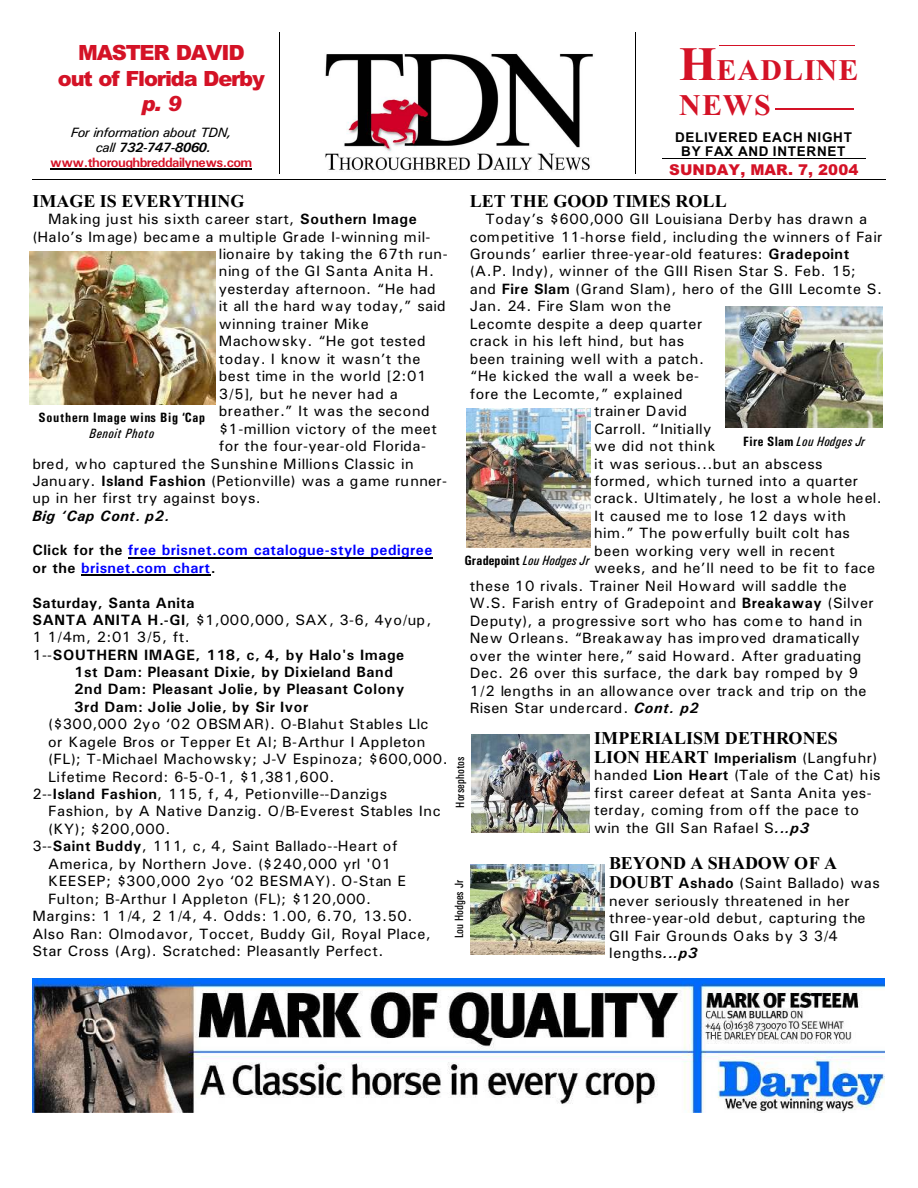
<style>
.page{position:relative;width:918px;height:1188px;background:#fff}
.page>*{position:absolute;margin:0;border:0;box-sizing:border-box;transform-origin:0 0}
.t1{font:700 30px/34.5px "Times New Roman";letter-spacing:.035em;color:#d41226}
.t2{font:900 21px/25.2px "Arial";letter-spacing:-.055em;color:#d41226;text-align:center}
.t3{font:italic 900 21px "Arial";color:#d41226}
.t4{font:700 18px "Times New Roman";letter-spacing:.005em;color:#000}
.t5{font:15px/17.4px "Univers";letter-spacing:.03em;color:#000}
.t6{font:15px "Univers";letter-spacing:.01em;color:#000}
.t7{font:700 15px "Univers";letter-spacing:.04em;color:#000}
.t8{font:700 15px/17.2px "Univers";letter-spacing:.03em;color:#00f}
.t9{font:15px "Univers";letter-spacing:.055em;color:#000}
.t10{font:900 15px "Arial";letter-spacing:.005em;color:#d41226}
.t11{font:italic 700 15px "Univers";letter-spacing:.035em;color:#000}
.t12{font:700 13.5px/15px "Univers";letter-spacing:-.04em;color:#d41226;text-align:center}
.t13{font:700 13.5px/13.8px "Arial";letter-spacing:.055em;color:#000;text-align:center}
.t14{font:italic 13.5px "Univers Condensed";letter-spacing:.035em;color:#000}
.t15{font:700 13.5px "Univers Condensed";letter-spacing:.055em;color:#000}
.t16{font:italic 13.5px "Univers Condensed";letter-spacing:.005em;color:#000}
.t17{font:12px "Univers Condensed";color:#000}
.s1{font-size:48px}
.s2{font-weight:400;font-style:italic;color:#000}
.s3{font-style:italic;color:#000}
.s4{font-weight:700}
.s5{color:#000}
.s6{font-weight:400}
.s7{font-weight:700;font-style:italic}
.s8{font-family:"Times New Roman";font-weight:700;font-size:18px}
.s9{font-weight:700;font-style:normal}
</style>
<div class="page">
<img style="left:325px;top:53px;width:268px;height:118px">
<hr style="left:50px;top:169px;width:201px;height:1px;background:#000">
<hr style="left:662px;top:158px;width:204px;height:1px;background:#000">
<hr style="left:719px;top:45px;width:136px;height:1px;background:#d41226">
<hr style="left:776px;top:109px;width:78px;height:1px;background:#d41226">
<hr style="left:32px;top:179px;width:853px;height:1px;background:#000">
<hr style="left:280px;top:32px;width:1px;height:142px;background:#000">
<hr style="left:635px;top:32px;width:1px;height:142px;background:#000">
<img style="left:32px;top:979px;width:852px;height:133px">
<img style="left:29px;top:251px;width:186px;height:153px">
<img style="left:471px;top:865px;width:133px;height:90px">
<img style="left:466px;top:408px;width:125px;height:140px">
<img style="left:725px;top:306px;width:158px;height:122px">
<img style="left:471px;top:735px;width:119px;height:97px">
<hr style="left:128px;top:557px;width:304px;height:1px;background:#000">
<hr style="left:81px;top:574px;width:130px;height:1px;background:#000">
<h2 class="t2" style="left:58px;top:43px;width:208px">MASTER DAVID<br>out of Florida Derby</h2>
<h2 class="t3" style="left:142px;top:95px;width:41px">p. 9</h2>
<h1 class="t1" style="left:679px;top:56px;width:181px"><span class="s1">H</span>EADLINE<br>NEWS</h1>
<p class="t12" style="left:50px;top:126px;width:204px"><span class="s2">For information about TDN,<br>call</span> <span class="s3">732-747-8060. </span>www.thoroughbreddailynews.com</p>
<p class="t13" style="left:675px;top:132px;width:178px">DELIVERED EACH NIGHT<br>BY FAX AND INTERNET</p>
<p class="t10" style="left:669px;top:165px;width:191px">SUNDAY, MAR. 7, 2004</p>
<p class="t4" style="left:32px;top:195px;width:214px">IMAGE IS EVERYTHING</p>
<p class="t5" style="left:48px;top:212px;width:370px">Making just his sixth career start, <span class="s4">Southern Image</span></p>
<p class="t6" style="left:32px;top:231px;width:400px">(Halo’s Image) became a multiple Grade I-winning mil-</p>
<p class="t5" style="left:219px;top:246px;width:231px">lionaire by taking the 67th run-</p>
<p class="t9" style="left:219px;top:266px;width:217px">ning of the GI Santa Anita H.</p>
<p class="t5" style="left:219px;top:281px;width:219px">yesterday afternoon. “He had</p>
<p class="t6" style="left:219px;top:301px;width:229px">it all the hard way today,” said</p>
<p class="t5" style="left:219px;top:316px;width:152px">winning trainer Mike</p>
<p class="t5" style="left:219px;top:334px;width:208px">Machowsky. “He got tested</p>
<p class="t5" style="left:219px;top:351px;width:203px">today. I know it wasn’t the</p>
<p class="t5" style="left:219px;top:369px;width:209px">best time in the world [2:01</p>
<p class="t5" style="left:219px;top:386px;width:181px">3/5], but he never had a</p>
<p class="t5" style="left:219px;top:404px;width:213px">breather.” It was the second</p>
<p class="t5" style="left:219px;top:421px;width:220px">$1-million victory of the meet</p>
<p class="t5" style="left:219px;top:439px;width:209px">for the four-year-old Florida-</p>
<p class="t6" style="left:32px;top:458px;width:383px">bred, who captured the Sunshine Millions Classic in</p>
<p class="t5" style="left:32px;top:473px;width:416px">January. <span class="s4">Island Fashion</span> (Petionville) was a game runner-</p>
<p class="t5" style="left:32px;top:491px;width:230px">up in her first try against boys.</p>
<p class="t11" style="left:32px;top:510px;width:139px">Big ‘Cap Cont. p2.</p>
<p class="t8" style="left:32px;top:543px;width:401px"><span class="s5">Click for the</span> free brisnet.com catalogue-style pedigree <span class="s5">or the</span> brisnet.com chart<span class="s5">.</span></p>
<p class="t7" style="left:32px;top:597px;width:164px">Saturday, Santa Anita</p>
<p class="t5" style="left:32px;top:612px;width:401px"><span class="s4">SANTA ANITA H.-GI</span>, $1,000,000, SAX, 3-6, 4yo/up,</p>
<p class="t5" style="left:32px;top:630px;width:159px">1 1/4m, 2:01 3/5, ft.</p>
<p class="t7" style="left:32px;top:650px;width:373px"><span class="s6">1--</span>SOUTHERN IMAGE, 118, c, 4, by Halo's Image</p>
<p class="t7" style="left:74px;top:667px;width:320px">1st Dam: Pleasant Dixie, by Dixieland Band</p>
<p class="t7" style="left:74px;top:684px;width:332px">2nd Dam: Pleasant Jolie, by Pleasant Colony</p>
<p class="t7" style="left:74px;top:701px;width:236px">3rd Dam: Jolie Jolie, by Sir Ivor</p>
<p class="t6" style="left:48px;top:719px;width:382px">($300,000 2yo ‘02 OBSMAR). O-Blahut Stables Llc</p>
<p class="t5" style="left:48px;top:734px;width:379px">or Kagele Bros or Tepper Et Al; B-Arthur I Appleton</p>
<p class="t5" style="left:48px;top:752px;width:401px">(FL); T-Michael Machowsky; J-V Espinoza; $600,000.</p>
<p class="t5" style="left:48px;top:769px;width:288px">Lifetime Record: 6-5-0-1, $1,381,600.</p>
<p class="t5" style="left:32px;top:786px;width:356px">2--<span class="s4">Island Fashion</span>, 115, f, 4, Petionville--Danzigs</p>
<p class="t5" style="left:48px;top:804px;width:394px">Fashion, by A Native Danzig. O/B-Everest Stables Inc</p>
<p class="t5" style="left:48px;top:821px;width:124px">(KY); $200,000.</p>
<p class="t5" style="left:32px;top:839px;width:367px">3--<span class="s4">Saint Buddy</span>, 111, c, 4, Saint Ballado--Heart of</p>
<p class="t5" style="left:48px;top:856px;width:345px">America, by Northern Jove. ($240,000 yrl '01</p>
<p class="t5" style="left:48px;top:874px;width:360px">KEESEP; $300,000 2yo ‘02 BESMAY). O-Stan E</p>
<p class="t5" style="left:48px;top:891px;width:325px">Fulton; B-Arthur I Appleton (FL); $120,000.</p>
<p class="t5" style="left:32px;top:909px;width:382px">Margins: 1 1/4, 2 1/4, 4. Odds: 1.00, 6.70, 13.50.</p>
<p class="t5" style="left:32px;top:926px;width:400px">Also Ran: Olmodavor, Toccet, Buddy Gil, Royal Place,</p>
<p class="t5" style="left:32px;top:944px;width:352px">Star Cross (Arg). Scratched: Pleasantly Perfect.</p>
<p class="t15" style="left:39px;top:413px;width:168px">Southern Image wins Big ‘Cap</p>
<p class="t14" style="left:89px;top:429px;width:66px">Benoit Photo</p>
<p class="t4" style="left:470px;top:195px;width:258px">LET THE GOOD TIMES ROLL</p>
<p class="t5" style="left:485px;top:212px;width:383px">Today’s $600,000 GII Louisiana Derby has drawn a</p>
<p class="t6" style="left:470px;top:231px;width:414px">competitive 11-horse field, including the winners of Fair</p>
<p class="t5" style="left:470px;top:246px;width:381px">Grounds’ earlier three-year-old features: <span class="s4">Gradepoint</span></p>
<p class="t5" style="left:470px;top:264px;width:388px">(A.P. Indy), winner of the GIII Risen Star S. Feb. 15;</p>
<p class="t5" style="left:470px;top:281px;width:414px">and <span class="s4">Fire Slam</span> (Grand Slam), hero of the GIII Lecomte S.</p>
<p class="t5" style="left:470px;top:299px;width:203px">Jan. 24. Fire Slam won the</p>
<p class="t5" style="left:470px;top:316px;width:234px">Lecomte despite a deep quarter</p>
<p class="t5" style="left:470px;top:334px;width:216px">crack in his left hind, but has</p>
<p class="t5" style="left:470px;top:351px;width:236px">been training well with a patch.</p>
<p class="t5" style="left:470px;top:369px;width:231px">“He kicked the wall a week be-</p>
<p class="t5" style="left:470px;top:386px;width:215px">fore the Lecomte,” explained</p>
<p class="t6" style="left:594px;top:406px;width:94px">trainer David</p>
<p class="t6" style="left:594px;top:423px;width:119px">Carroll. “Initially</p>
<p class="t5" style="left:594px;top:439px;width:123px">we did not think</p>
<p class="t5" style="left:594px;top:456px;width:230px">it was serious...but an abscess</p>
<p class="t5" style="left:594px;top:473px;width:265px">formed, which turned into a quarter</p>
<p class="t6" style="left:594px;top:493px;width:289px">crack. Ultimately, he lost a whole heel.</p>
<p class="t5" style="left:594px;top:508px;width:253px">It caused me to lose 12 days with</p>
<p class="t5" style="left:594px;top:526px;width:257px">him.” The powerfully built colt has</p>
<p class="t5" style="left:594px;top:543px;width:242px">been working very well in recent</p>
<p class="t5" style="left:594px;top:561px;width:283px">weeks, and he’ll need to be fit to face</p>
<p class="t5" style="left:470px;top:578px;width:379px">these 10 rivals. Trainer Neil Howard will saddle the</p>
<p class="t5" style="left:470px;top:596px;width:406px">W.S. Farish entry of Gradepoint and <span class="s4">Breakaway</span> (Silver</p>
<p class="t6" style="left:470px;top:615px;width:394px">Deputy), a progressive sort who has come to hand in</p>
<p class="t6" style="left:470px;top:633px;width:391px">New Orleans. “Breakaway has improved dramatically</p>
<p class="t5" style="left:470px;top:648px;width:393px">over the winter here,” said Howard. After graduating</p>
<p class="t5" style="left:470px;top:666px;width:390px">Dec. 26 over this surface, the dark bay romped by 9</p>
<p class="t5" style="left:470px;top:683px;width:398px">1/2 lengths in an allowance over track and trip on the</p>
<p class="t5" style="left:470px;top:700px;width:231px">Risen Star undercard. <span class="s7">Cont. p2</span></p>
<p class="t4" style="left:594px;top:732px;width:245px">IMPERIALISM DETHRONES</p>
<p class="t5" style="left:594px;top:750px;width:288px"><span class="s8">LION HEART</span> <span class="s4">Imperialism</span> (Langfuhr) handed <span class="s4">Lion Heart</span> (Tale of the Cat) his first career defeat at Santa Anita yes&shy;terday, coming from off the pace to win the GII San Rafael S<span class="s7">...p3</span></p>
<p class="t4" style="left:609px;top:857px;width:229px">BEYOND A SHADOW OF A</p>
<p class="t5" style="left:609px;top:876px;width:272px"><span class="s8">DOUBT</span> <span class="s4">Ashado</span> (Saint Ballado) was never seriously threatened in her three-year-old debut, capturing the<br>GII Fair Grounds Oaks by 3 3/4 lengths<span class="s7">...p3</span></p>
<p class="t14" style="left:743px;top:436px;width:124px"><span class="s9">Fire Slam</span> Lou Hodges Jr</p>
<p class="t16" style="left:464px;top:556px;width:127px"><span class="s9">Gradepoint</span> Lou Hodges Jr</p>
<p class="t17" style="left:456px;top:808px;width:53px;rotate:-90deg">Horsephotos</p>
<p class="t17" style="left:455px;top:938px;width:60px;rotate:-90deg">Lou Hodges Jr</p>
</div>
